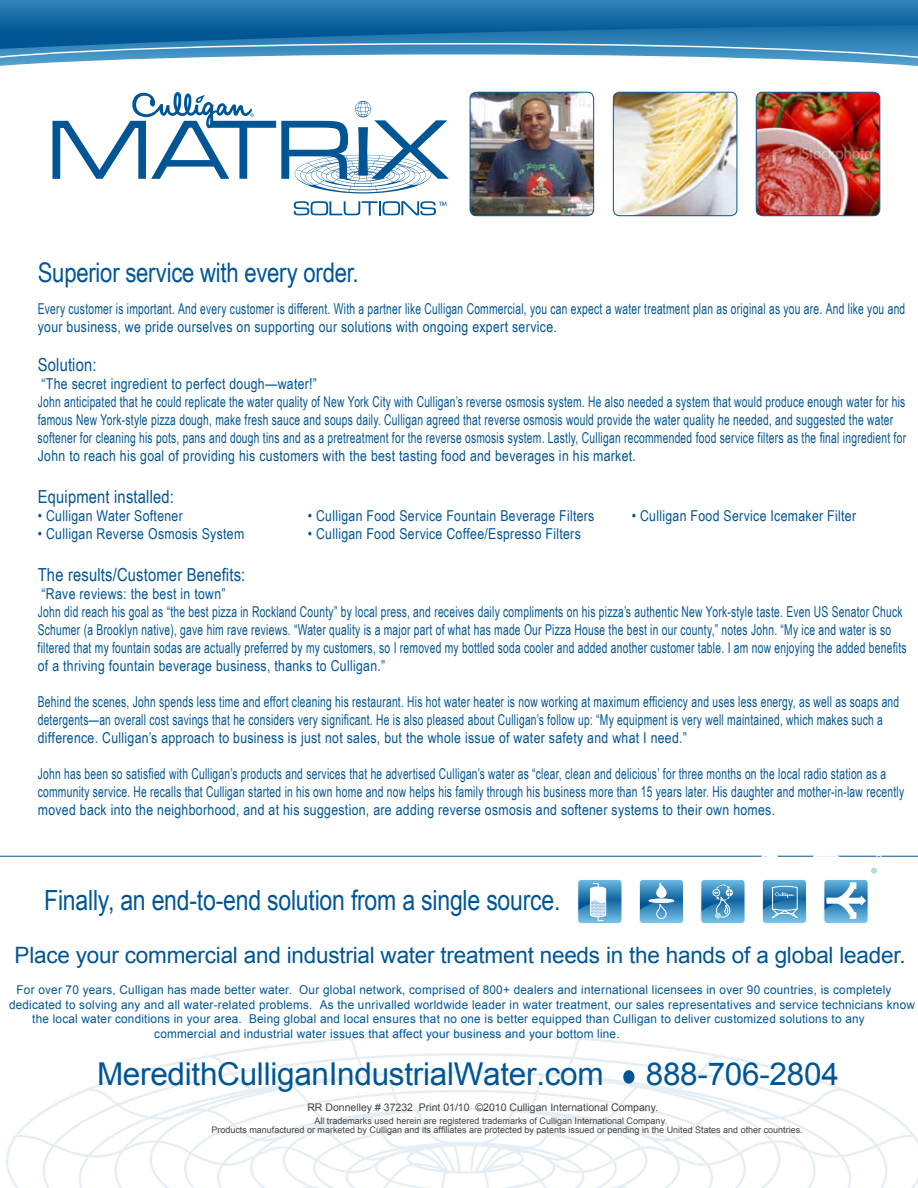
<style>
.page{position:relative;width:918px;height:1188px;background:#fff}
.page>*{position:absolute;margin:0;border:0;box-sizing:border-box;transform-origin:0 0}
.t1{font:31.5px "Arial";letter-spacing:-.01em;color:#005595}
.t2{font:27.9px "Arial";letter-spacing:-.01em;color:#005595;scale:.83 1}
.t3{font:27px "Arial Narrow";letter-spacing:-.01em;color:#005595}
.t4{font:22.5px "Arial";letter-spacing:-.01em;color:#005595}
.t5{font:18px "Arial Narrow";letter-spacing:.01em;color:#005595}
.t6{font:15px/18px "Arial Narrow";letter-spacing:.02em;color:#005595}
.t7{font:15px/18px "Arial Narrow";letter-spacing:.02em;color:#005595;scale:.84 1}
.t8{font:15px/18px "Arial Narrow";letter-spacing:.02em;color:#005595;scale:.83 1}
.t9{font:12.15px "Arial";letter-spacing:.02em;color:#005595}
.t10{font:10.5px "Arial";color:#414142}
.t11{font:9px/9px "Arial";color:#414142}
</style>
<div class="page">
<svg style="left:0;top:0;width:918px;height:25px;background:#2072ab"></svg>
<svg style="left:0;top:25px;width:918px;height:41px"></svg>
<img style="left:613px;top:92px;width:124px;height:124px">
<div style="left:613px;top:92px;width:124px;height:124px;border:1px solid #005595;border-radius:6px"></div>
<img style="left:470px;top:92px;width:124px;height:124px">
<div style="left:470px;top:92px;width:124px;height:124px;border:1px solid #005595;border-radius:6px"></div>
<img style="left:756px;top:92px;width:124px;height:124px">
<div style="left:756px;top:92px;width:124px;height:124px;border:1px solid #005595;border-radius:6px"></div>
<svg style="left:52px;top:92px;width:397px;height:102px"></svg>
<svg style="left:294px;top:201px;width:152px;height:14px"></svg>
<hr style="left:0;top:856px;width:918px;height:1px;background:#005595">
<div style="left:863px;top:897px;width:29px;height:4px;border:1px solid #fff;border-radius:50%"></div>
<div style="left:813px;top:855px;width:25px;height:3px;border:1px solid #fff;border-radius:50%"></div>
<svg style="left:761px;top:855px;width:17px;height:2px"></svg>
<div style="left:819px;top:909px;width:45px;height:45px;border:1px solid #fff;border-radius:4px"></div>
<svg style="left:6px;top:1033px;width:912px;height:155px"></svg>
<svg style="left:579px;top:881px;width:43px;height:42px"></svg>
<div style="left:577px;top:879px;width:45px;height:45px;border:1px solid #fff;border-radius:4px"></div>
<svg style="left:639px;top:879px;width:105px;height:45px"></svg>
<div style="left:700px;top:879px;width:46px;height:45px;border:1px solid #fff;border-radius:4px"></div>
<svg style="left:764px;top:881px;width:41px;height:41px;background:#539ac7"></svg>
<div style="left:762px;top:879px;width:45px;height:45px;border:1px solid #fff;border-radius:4px"></div>
<svg style="left:814px;top:855px;width:75px;height:69px"></svg>
<div style="left:823px;top:879px;width:46px;height:45px;border:1px solid #fff;border-radius:4px"></div>
<div style="left:623px;top:1070px;width:12px;height:14px;background:#005595;border-radius:50%"></div>
<h3 class="t3" style="left:38px;top:253px;width:322px">Superior service with every order.</h3>
<p class="t8" style="left:38px;top:299px;width:1047px">Every customer is important. And every customer is different. With a partner like Culligan Commercial, you can expect a water treatment plan as original as you are. And like you and your business, we pride ourselves on supporting our solutions with ongoing expert service.</p>
<p class="t5" style="left:38px;top:351px;width:60px">Solution:</p>
<p class="t6" style="left:38px;top:374px;width:870px">“The secret ingredient to perfect dough—water!”<br>John anticipated that he could replicate the water quality of New York City with Culligan’s reverse osmosis system. He also needed a system that would produce enough water for his famous New York-style pizza dough, make fresh sauce and soups daily. Culligan agreed that reverse osmosis would provide the water quality he needed, and suggested the water softener for cleaning his pots, pans and dough tins and as a pretreatment for the reverse osmosis system. Lastly, Culligan recommended food service filters as the final ingredient for John to reach his goal of providing his customers with the best tasting food and beverages in his market.</p>
<p class="t5" style="left:38px;top:483px;width:138px">Equipment installed:</p>
<p class="t6" style="left:38px;top:506px;width:147px">• Culligan Water Softener</p>
<p class="t6" style="left:308px;top:506px;width:288px">• Culligan Food Service Fountain Beverage Filters</p>
<p class="t6" style="left:632px;top:506px;width:226px">• Culligan Food Service Icemaker Filter</p>
<p class="t6" style="left:38px;top:524px;width:208px">• Culligan Reverse Osmosis System</p>
<p class="t6" style="left:308px;top:524px;width:275px">• Culligan Food Service Coffee/Espresso Filters</p>
<p class="t5" style="left:38px;top:561px;width:209px">The results/Customer Benefits:</p>
<p class="t6" style="left:38px;top:584px;width:871px">“Rave reviews: the best in town”<br>John did reach his goal as “the best pizza in Rockland County” by local press, and receives daily compliments on his pizza’s authentic New York-style taste. Even US Senator Chuck Schumer (a Brooklyn native), gave him rave reviews. “Water quality is a major part of what has made Our Pizza House the best in our county,” notes John. “My ice and water is so filtered that my fountain sodas are actually preferred by my customers, so I removed my bottled soda cooler and added another customer table. I am now enjoying the added benefits of a thriving fountain beverage business, thanks to Culligan.”</p>
<p class="t7" style="left:38px;top:692px;width:1027px">Behind the scenes, John spends less time and effort cleaning his restaurant. His hot water heater is now working at maximum efficiency and uses less energy, as well as soaps and detergents—an overall cost savings that he considers very significant. He is also pleased about Culligan’s follow up: “My equipment is very well maintained, which makes such a difference. Culligan’s approach to business is just not sales, but the whole issue of water safety and what I need.”</p>
<p class="t7" style="left:38px;top:764px;width:1033px">John has been so satisfied with Culligan’s products and services that he advertised Culligan’s water as “clear, clean and delicious’ for three months on the local radio station as a community service. He recalls that Culligan started in his own home and now helps his family through his business more than 15 years later. His daughter and mother-in-law recently moved back into the neighborhood, and at his suggestion, are adding reverse osmosis and softener systems to their own homes.</p>
<h2 class="t2" style="left:44px;top:881px;width:624px">Finally, an end-to-end solution from a single source.</h2>
<h3 class="t4" style="left:15px;top:940px;width:893px">Place your commercial and industrial water treatment needs in the hands of a global leader.</h3>
<p class="t9" style="left:17px;top:981px;width:876px">For over 70 years, Culligan has made better water. Our global network, comprised of 800+ dealers and international licensees in over 90 countries, is completely</p>
<p class="t9" style="left:9px;top:996px;width:908px">dedicated to solving any and all water-related problems. As the unrivalled worldwide leader in water treatment, our sales representatives and service technicians know</p>
<p class="t9" style="left:32px;top:1011px;width:834px">the local water conditions in your area. Being global and local ensures that no one is better equipped than Culligan to deliver customized solutions to any</p>
<p class="t9" style="left:154px;top:1025px;width:467px">commercial and industrial water issues that affect your business and your bottom line.</p>
<h1 class="t1" style="left:97px;top:1052px;width:508px">MeredithCulliganIndustrialWater.com</h1>
<h1 class="t1" style="left:646px;top:1052px;width:195px">888-706-2804</h1>
<p class="t10" style="left:307px;top:1100px;width:353px">RR Donnelley # 37232 Print 01/10 ©2010 Culligan International Company.</p>
<p class="t11" style="left:211px;top:1117px;width:593px;text-indent:103px">All trademarks used herein are registered trademarks of Culligan International Company.<br>Products manufactured or marketed by Culligan and its affiliates are protected by patents issued or pending in the United States and other countries.</p>
</div>
